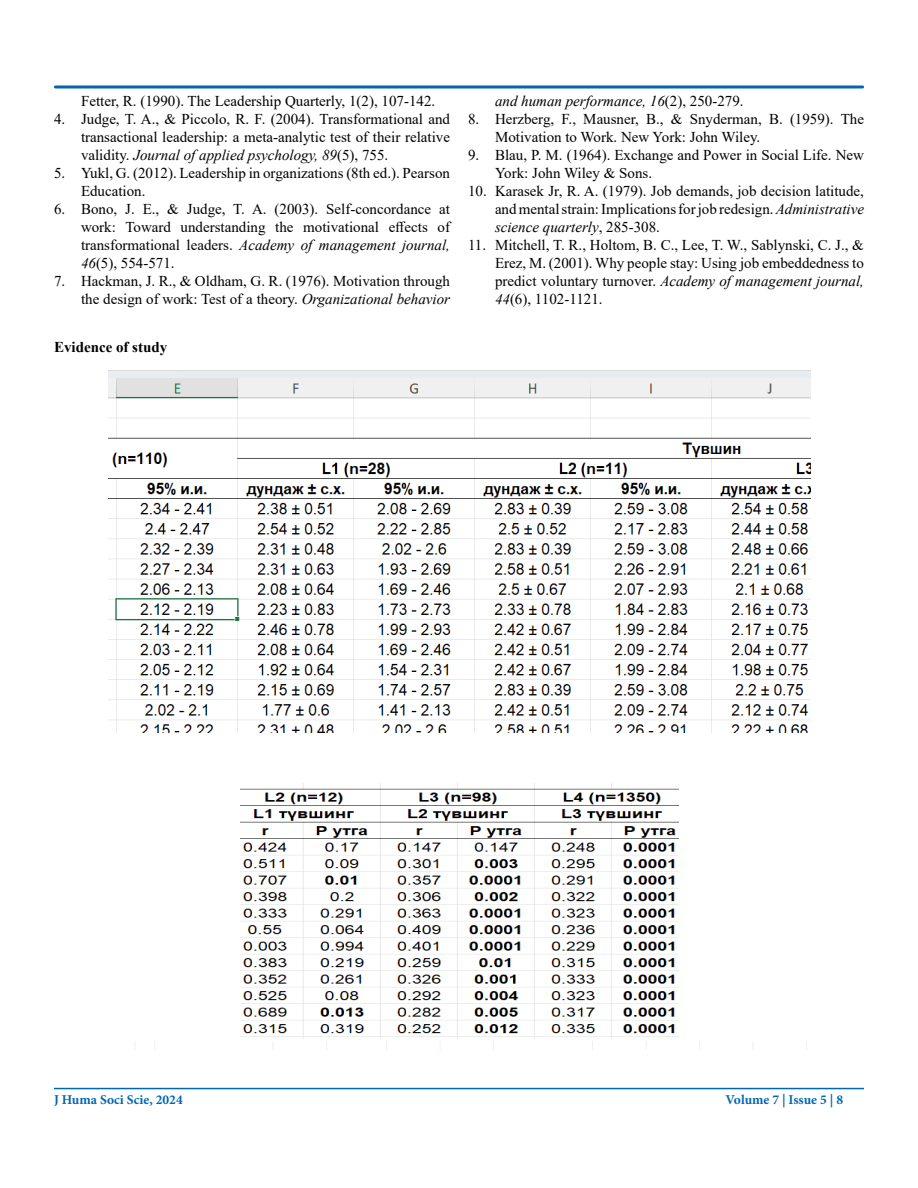
<style>
.page{position:relative;width:918px;height:1188px;background:#fff}
.page>*{position:absolute;margin:0;border:0;box-sizing:border-box;transform-origin:0 0}
.t1{font:15px/18px "Times New Roman";color:#000;text-align:justify}
.t2{font:italic 15px "Times New Roman";color:#000}
.t3{font:700 15px "Times New Roman";color:#000}
.t4{font:700 13.5px "Minion Pro";color:#0066b3}
.s1{font-style:italic}
.s2{font-style:normal}
</style>
<div class="page">
<hr style="left:54px;top:1088px;width:810px;height:1px;background:#0066b3">
<div style="left:54px;top:86px;width:810px;height:2px;border:2px solid #0066b3"></div>
<img style="left:109px;top:370px;width:702px;height:362px">
<img style="left:241px;top:783px;width:437px;height:255px">
<img style="left:154px;top:1041px;width:653px;height:8px">
<p class="t1" style="left:81px;top:91px;width:356px">Fetter, R. (1990). The Leadership Quarterly, 1(2), 107-142.</p>
<p class="t1" style="left:81px;top:109px;width:371px;text-indent:-27px">4. Judge, T. A., &amp; Piccolo, R. F. (2004). Transformational and transactional leadership: a meta-analytic test of their relative validity. <span class="s1">Journal of applied psychology, 89</span>(5), 755.</p>
<p class="t1" style="left:81px;top:163px;width:371px;text-indent:-27px">5. Yukl, G. (2012). Leadership in organizations (8th ed.). Pearson<br>Education.</p>
<p class="t1" style="left:81px;top:199px;width:371px;text-indent:-27px">6. Bono, J. E., &amp; Judge, T. A. (2003). Self-concordance at work: Toward understanding the motivational effects of transformational leaders. <span class="s1">Academy of management journal, 46</span>(5), 554-571.</p>
<p class="t1" style="left:54px;top:271px;width:398px;text-align:right">7. Hackman, J. R., &amp; Oldham, G. R. (1976). Motivation through the design of work: Test of a theory. <span class="s1">Organizational behavior</span></p>
<p class="t3" style="left:54px;top:336px;width:115px">Evidence of study</p>
<p class="t2" style="left:495px;top:90px;width:250px">and human performance, 16<span class="s2">(2), 250-279.</span></p>
<p class="t1" style="left:495px;top:109px;width:371px;text-indent:-27px">8. Herzberg, F., Mausner, B., &amp; Snyderman, B. (1959). The<br>Motivation to Work. New York: John Wiley.</p>
<p class="t1" style="left:495px;top:145px;width:370px;text-indent:-27px">9. Blau, P. M. (1964). Exchange and Power in Social Life. New<br>York: John Wiley &amp; Sons.</p>
<p class="t1" style="left:495px;top:181px;width:371px;text-indent:-27px">10. Karasek Jr, R. A. (1979). Job demands, job decision latitude, and mental strain: Implications for job redesign. <span class="s1">Administrative science quarterly</span>, 285-308.</p>
<p class="t1" style="left:495px;top:235px;width:371px;text-indent:-27px">11. Mitchell, T. R., Holtom, B. C., Lee, T. W., Sablynski, C. J., &amp; Erez, M. (2001). Why people stay: Using job embeddedness to predict voluntary turnover. <span class="s1">Academy of management journal, 44</span>(6), 1102-1121.</p>
<p class="t4" style="left:54px;top:1090px;width:130px">J Huma Soci Scie, 2024</p>
<p class="t4" style="left:726px;top:1090px;width:119px">Volume 7 | Issue 5 | 8</p>
</div>
